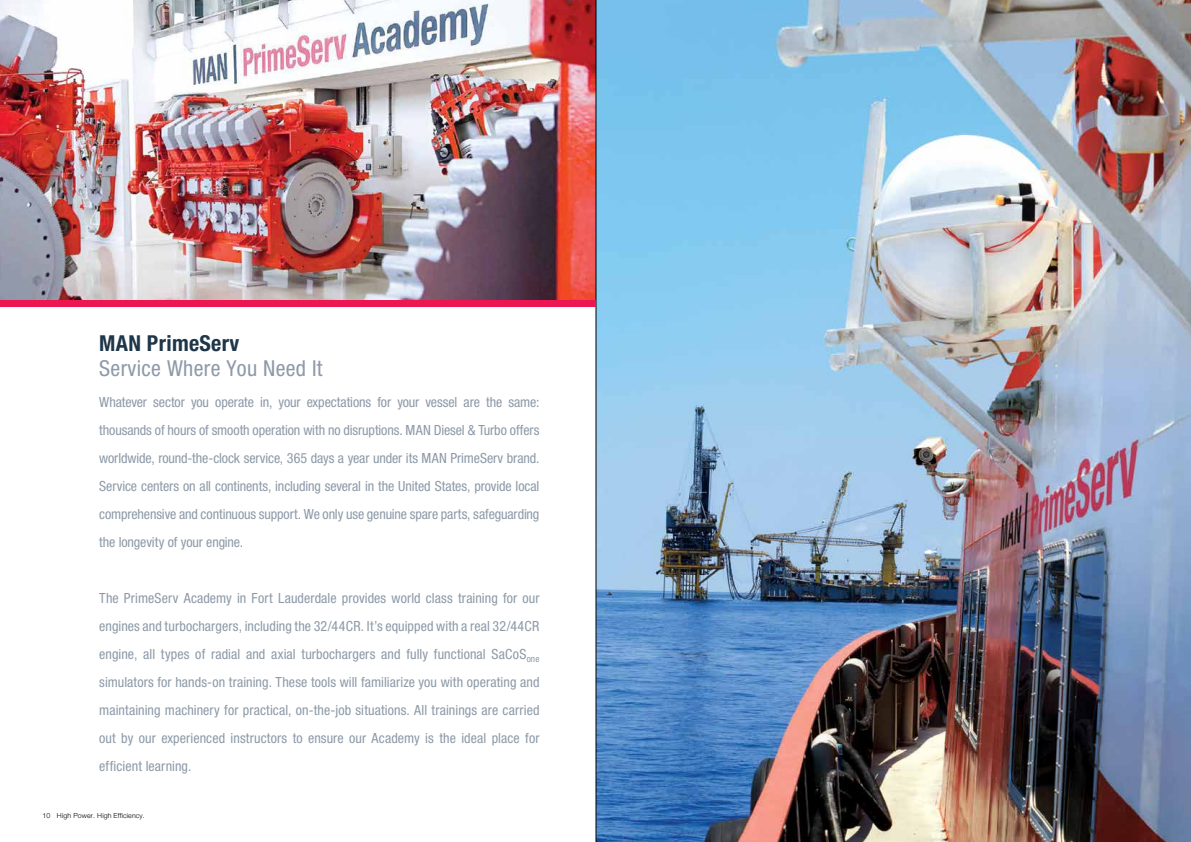
<style>
.page{position:relative;width:1191px;height:842px;background:#fff}
.page>*{position:absolute;margin:0;border:0;box-sizing:border-box;transform-origin:0 0}
.t1{font:condensed 22px "Helvetica Neue LT";letter-spacing:.015em;color:#8d9aa8}
.t2{font:700 condensed 22px "Helvetica Neue LT";letter-spacing:.015em;color:#1d3648}
.t3{font:condensed 14px/28px "Helvetica Neue LT";color:#8d9aa8;text-align:justify}
.t4{font:300 7px "Helvetica Neue LT";letter-spacing:.015em;color:#000}
</style>
<div class="page">
<img style="left:0;top:0;width:595px;height:301px">
<img style="left:595px;top:0;width:596px;height:842px">
<div style="left:0;top:301px;width:595px;height:6px;background:#ed1651"></div>
<h1 class="t2" style="left:99px;top:330px;width:141px">MAN PrimeServ</h1>
<h1 class="t1" style="left:99px;top:356px;width:225px">Service Where You Need It</h1>
<p class="t3" style="left:99px;top:388px;width:442px">Whatever sector you operate in, your expectations for your vessel are the same: thousands of hours of smooth operation with no disruptions. MAN Diesel &amp; Turbo offers worldwide, round-the-clock service, 365 days a year under its MAN PrimeServ brand.<br>Service centers on all continents, including several in the United States, provide local comprehensive and continuous support. We only use genuine spare parts, safeguarding the longevity of your engine.</p>
<p class="t3" style="left:99px;top:584px;width:442px">The PrimeServ Academy in Fort Lauderdale provides world class training for our engines and turbochargers, including the 32/44CR. It’s equipped with a real 32/44CR engine, all types of radial and axial turbochargers and fully functional SaCoS<sub>one </sub>simulators for hands-on training. These tools will familiarize you with operating and maintaining machinery for practical, on-the-job situations. All trainings are carried out by our experienced instructors to ensure our Academy is the ideal place for efficient learning.</p>
<p class="t4" style="left:43px;top:811px;width:104px">10 High Power. High Efficiency.</p>
</div>
